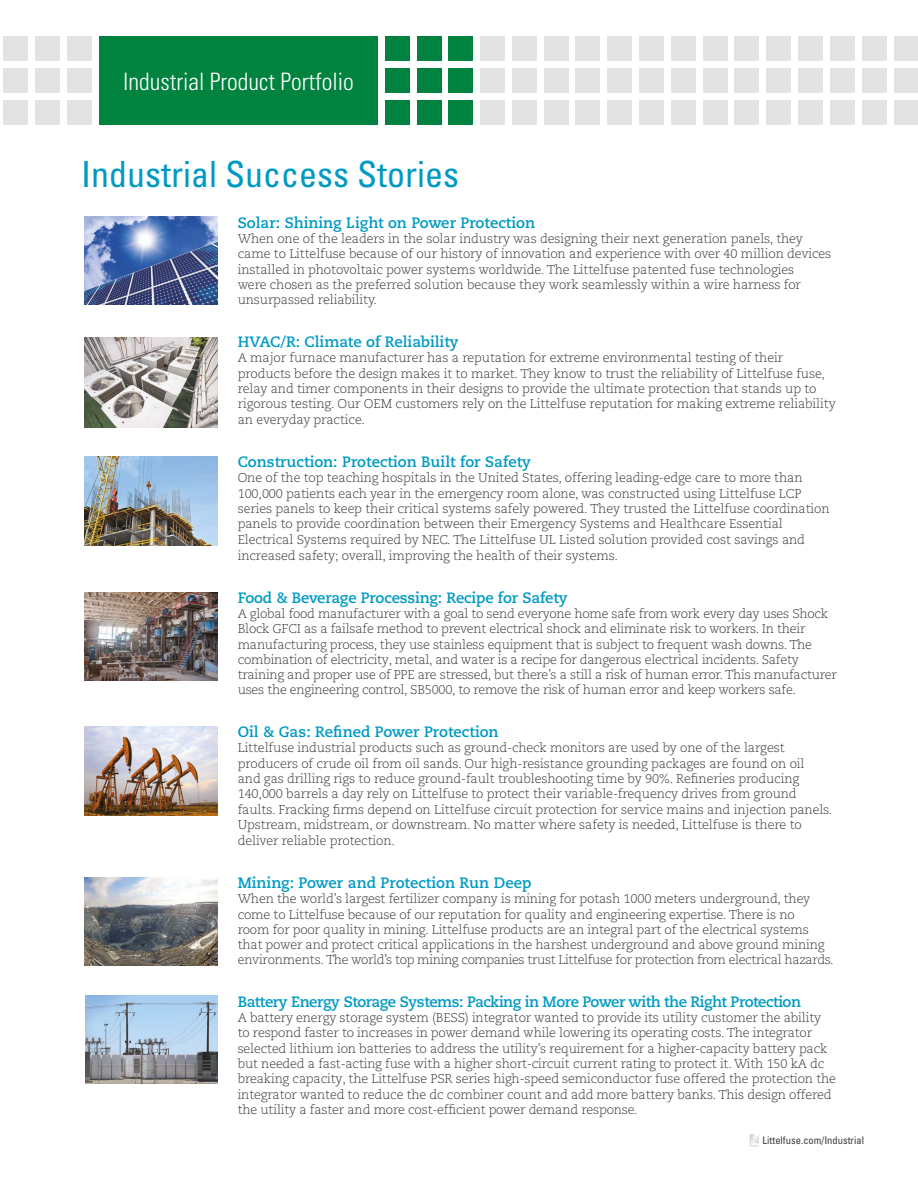
<style>
.page{position:relative;width:918px;height:1188px;background:#fff}
.page>*{position:absolute;margin:0;border:0;box-sizing:border-box;transform-origin:0 0}
.t1{font:condensed 36px "Univers LT Std";color:#009ac3}
.t2{font:300 condensed 24px "Univers LT Std";color:#fff}
.Product_descrip{font:700 15px "Caecilia LT Pro 75";letter-spacing:-.01em;color:#009ac3}
.Product_descrip-2{font:700 15px "Caecilia LT Pro 75";letter-spacing:-.03em;color:#009ac3}
.Product_descrip-3{font:300 12.75px/15.3px "Caecilia LT Pro 45";letter-spacing:-.015em;color:#3c3c3b}
.FSS{font:condensed 10.5px "Univers LT Std";color:#3c3c3b}
</style>
<div class="page">
<div style="left:67px;top:36px;width:25px;height:25px;background:#e3e3e3"></div>
<div style="left:99px;top:36px;width:279px;height:89px;background:#00833e"></div>
<div style="left:385px;top:36px;width:24px;height:25px;background:#00833e"></div>
<div style="left:385px;top:68px;width:24px;height:25px;background:#00833e"></div>
<div style="left:385px;top:100px;width:24px;height:25px;background:#00833e"></div>
<div style="left:417px;top:36px;width:24px;height:25px;background:#00833e"></div>
<div style="left:417px;top:68px;width:24px;height:25px;background:#00833e"></div>
<div style="left:417px;top:100px;width:24px;height:25px;background:#00833e"></div>
<div style="left:449px;top:36px;width:24px;height:25px;background:#00833e"></div>
<div style="left:449px;top:68px;width:24px;height:25px;background:#00833e"></div>
<div style="left:449px;top:100px;width:24px;height:25px;background:#00833e"></div>
<div style="left:480px;top:36px;width:25px;height:25px;background:#e3e3e3"></div>
<div style="left:4px;top:36px;width:24px;height:25px;background:#e3e3e3"></div>
<div style="left:480px;top:68px;width:25px;height:25px;background:#e3e3e3"></div>
<div style="left:4px;top:68px;width:24px;height:25px;background:#e3e3e3"></div>
<div style="left:480px;top:100px;width:25px;height:25px;background:#e3e3e3"></div>
<div style="left:4px;top:100px;width:24px;height:25px;background:#e3e3e3"></div>
<div style="left:512px;top:36px;width:25px;height:25px;background:#e3e3e3"></div>
<div style="left:36px;top:36px;width:24px;height:25px;background:#e3e3e3"></div>
<div style="left:512px;top:68px;width:25px;height:25px;background:#e3e3e3"></div>
<div style="left:36px;top:68px;width:24px;height:25px;background:#e3e3e3"></div>
<div style="left:512px;top:100px;width:25px;height:25px;background:#e3e3e3"></div>
<div style="left:36px;top:100px;width:24px;height:25px;background:#e3e3e3"></div>
<div style="left:544px;top:36px;width:24px;height:25px;background:#e3e3e3"></div>
<div style="left:544px;top:68px;width:24px;height:25px;background:#e3e3e3"></div>
<div style="left:67px;top:68px;width:25px;height:25px;background:#e3e3e3"></div>
<div style="left:544px;top:100px;width:24px;height:25px;background:#e3e3e3"></div>
<div style="left:67px;top:100px;width:25px;height:25px;background:#e3e3e3"></div>
<div style="left:576px;top:36px;width:24px;height:25px;background:#e3e3e3"></div>
<div style="left:576px;top:68px;width:24px;height:25px;background:#e3e3e3"></div>
<div style="left:576px;top:100px;width:24px;height:25px;background:#e3e3e3"></div>
<div style="left:608px;top:36px;width:24px;height:25px;background:#e3e3e3"></div>
<div style="left:608px;top:68px;width:24px;height:25px;background:#e3e3e3"></div>
<div style="left:608px;top:100px;width:24px;height:25px;background:#e3e3e3"></div>
<div style="left:639px;top:36px;width:25px;height:25px;background:#e3e3e3"></div>
<div style="left:639px;top:68px;width:25px;height:25px;background:#e3e3e3"></div>
<div style="left:639px;top:100px;width:25px;height:25px;background:#e3e3e3"></div>
<div style="left:671px;top:36px;width:24px;height:25px;background:#e3e3e3"></div>
<div style="left:671px;top:68px;width:24px;height:25px;background:#e3e3e3"></div>
<div style="left:671px;top:100px;width:24px;height:25px;background:#e3e3e3"></div>
<div style="left:703px;top:36px;width:24px;height:25px;background:#e3e3e3"></div>
<div style="left:703px;top:68px;width:24px;height:25px;background:#e3e3e3"></div>
<div style="left:703px;top:100px;width:24px;height:25px;background:#e3e3e3"></div>
<div style="left:735px;top:36px;width:24px;height:25px;background:#e3e3e3"></div>
<div style="left:735px;top:68px;width:24px;height:25px;background:#e3e3e3"></div>
<div style="left:735px;top:100px;width:24px;height:25px;background:#e3e3e3"></div>
<div style="left:767px;top:36px;width:24px;height:25px;background:#e3e3e3"></div>
<div style="left:767px;top:68px;width:24px;height:25px;background:#e3e3e3"></div>
<div style="left:767px;top:100px;width:24px;height:25px;background:#e3e3e3"></div>
<div style="left:798px;top:36px;width:25px;height:25px;background:#e3e3e3"></div>
<div style="left:798px;top:68px;width:25px;height:25px;background:#e3e3e3"></div>
<div style="left:798px;top:100px;width:25px;height:25px;background:#e3e3e3"></div>
<div style="left:830px;top:36px;width:24px;height:25px;background:#e3e3e3"></div>
<div style="left:830px;top:68px;width:24px;height:25px;background:#e3e3e3"></div>
<div style="left:830px;top:100px;width:24px;height:25px;background:#e3e3e3"></div>
<div style="left:862px;top:36px;width:24px;height:25px;background:#e3e3e3"></div>
<div style="left:894px;top:36px;width:24px;height:25px;background:#e3e3e3"></div>
<div style="left:862px;top:68px;width:24px;height:25px;background:#e3e3e3"></div>
<div style="left:894px;top:68px;width:24px;height:25px;background:#e3e3e3"></div>
<div style="left:862px;top:100px;width:24px;height:25px;background:#e3e3e3"></div>
<div style="left:894px;top:100px;width:24px;height:25px;background:#e3e3e3"></div>
<svg style="left:750px;top:1134px;width:9px;height:12px"></svg>
<img style="left:84px;top:216px;width:133px;height:89px">
<img style="left:84px;top:338px;width:133px;height:89px">
<img style="left:84px;top:457px;width:133px;height:88px">
<img style="left:84px;top:592px;width:133px;height:89px">
<img style="left:84px;top:726px;width:133px;height:89px">
<img style="left:84px;top:877px;width:133px;height:89px">
<img style="left:85px;top:995px;width:132px;height:89px">
<h2 class="t2" style="left:123px;top:67px;width:232px">Industrial Product Portfolio</h2>
<p class="t1" style="left:81px;top:152px;width:379px">Industrial Success Stories</p>
<p class="Product_descrip" style="left:238px;top:212px;width:299px">Solar: Shining Light on Power Protection</p>
<p class="Product_descrip-3" style="left:238px;top:231px;width:595px">When one of the leaders in the solar industry was designing their next generation panels, they came to Littelfuse because of our history of innovation and experience with over 40 million devices installed in photovoltaic power systems worldwide. The Littelfuse patented fuse technologies<br>were chosen as the preferred solution because they work seamlessly within a wire harness for unsurpassed reliability.</p>
<p class="Product_descrip" style="left:238px;top:332px;width:223px">HVAC/R: Climate of Reliability</p>
<p class="Product_descrip-3" style="left:238px;top:350px;width:600px">A major furnace manufacturer has a reputation for extreme environmental testing of their products before the design makes it to market. They know to trust the reliability of Littelfuse fuse, relay and timer components in their designs to provide the ultimate protection that stands up to rigorous testing. Our OEM customers rely on the Littelfuse reputation for making extreme reliability an everyday practice.</p>
<p class="Product_descrip" style="left:238px;top:452px;width:295px">Construction: Protection Built for Safety</p>
<p class="Product_descrip-3" style="left:238px;top:470px;width:594px">One of the top teaching hospitals in the United States, offering leading-edge care to more than 100,000 patients each year in the emergency room alone, was constructed using Littelfuse LCP series panels to keep their critical systems safely powered. They trusted the Littelfuse coordination panels to provide coordination between their Emergency Systems and Healthcare Essential Electrical Systems required by NEC. The Littelfuse UL Listed solution provided cost savings and increased safety; overall, improving the health of their systems.</p>
<p class="Product_descrip" style="left:238px;top:587px;width:332px">Food &amp; Beverage Processing: Recipe for Safety</p>
<p class="Product_descrip-3" style="left:238px;top:606px;width:601px">A global food manufacturer with a goal to send everyone home safe from work every day uses Shock Block GFCI as a failsafe method to prevent electrical shock and eliminate risk to workers. In their manufacturing process, they use stainless equipment that is subject to frequent wash downs. The combination of electricity, metal, and water is a recipe for dangerous electrical incidents. Safety training and proper use of PPE are stressed, but there’s a still a risk of human error. This manufacturer uses the engineering control, SB5000, to remove the risk of human error and keep workers safe.</p>
<p class="Product_descrip" style="left:238px;top:722px;width:262px">Oil &amp; Gas: Refined Power Protection</p>
<p class="Product_descrip-3" style="left:238px;top:740px;width:596px">Littelfuse industrial products such as ground-check monitors are used by one of the largest producers of crude oil from oil sands. Our high-resistance grounding packages are found on oil<br>and gas drilling rigs to reduce ground-fault troubleshooting time by 90%. Refineries producing 140,000 barrels a day rely on Littelfuse to protect their variable-frequency drives from ground faults. Fracking firms depend on Littelfuse circuit protection for service mains and injection panels.<br>Upstream, midstream, or downstream. No matter where safety is needed, Littelfuse is there to deliver reliable protection.</p>
<p class="Product_descrip" style="left:238px;top:872px;width:295px">Mining: Power and Protection Run Deep</p>
<p class="Product_descrip-3" style="left:238px;top:891px;width:598px">When the world’s largest fertilizer company is mining for potash 1000 meters underground, they come to Littelfuse because of our reputation for quality and engineering expertise. There is no<br>room for poor quality in mining. Littelfuse products are an integral part of the electrical systems that power and protect critical applications in the harshest underground and above ground mining environments. The world’s top mining companies trust Littelfuse for protection from electrical hazards.</p>
<p class="Product_descrip-2" style="left:238px;top:991px;width:565px">Battery Energy Storage Systems: Packing in More Power with the Right Protection</p>
<p class="Product_descrip-3" style="left:238px;top:1010px;width:600px">A battery energy storage system (BESS) integrator wanted to provide its utility customer the ability to respond faster to increases in power demand while lowering its operating costs. The integrator selected lithium ion batteries to address the utility’s requirement for a higher-capacity battery pack but needed a fast-acting fuse with a higher short-circuit current rating to protect it. With 150 kA dc breaking capacity, the Littelfuse PSR series high-speed semiconductor fuse offered the protection the integrator wanted to reduce the dc combiner count and add more battery banks. This design offered the utility a faster and more cost-efficient power demand response.</p>
<p class="FSS" style="left:763px;top:1134px;width:103px">Littelfuse.com/Industrial</p>
</div>
